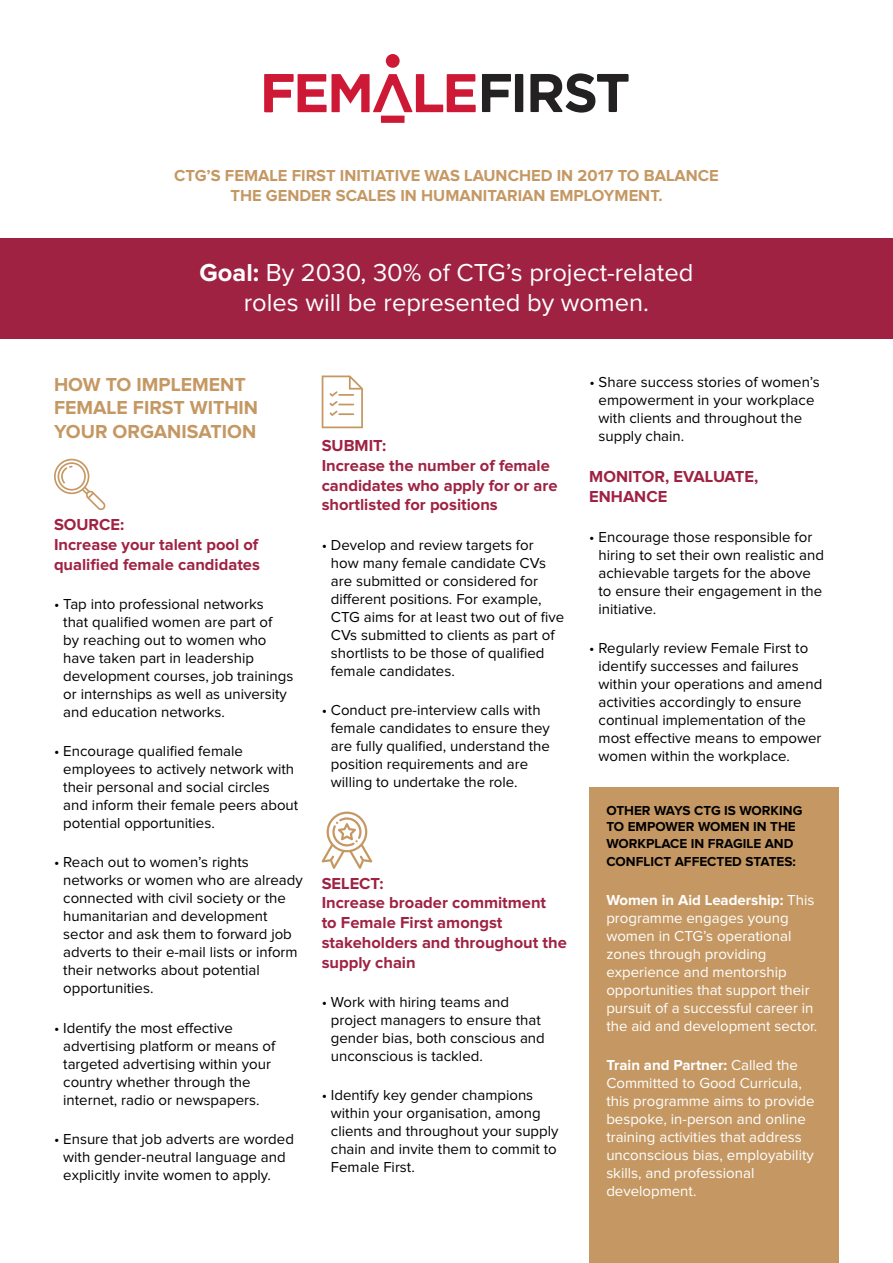
<style>
.page{position:relative;width:893px;height:1263px;background:#fff}
.page>*{position:absolute;margin:0;border:0;box-sizing:border-box;transform-origin:0 0}
.t1{font:25.5px/30.6px "Proxima Nova";color:#fff;text-align:center}
.t2{font:700 19.5px/23.4px "Proxima Nova";color:#c59863}
.t3{font:700 16.5px/19.8px "Proxima Nova";color:#9f2243}
.t4{font:700 16.5px/19.8px "Proxima Nova";color:#c59863;text-align:center}
.t5{font:15px/18px "Proxima Nova";color:#000}
.t6{font:15px/18px "Proxima Nova";color:#fff}
.t7{font:700 13.5px/16.2px "Proxima Nova";color:#000}
.s1{font-weight:700}
</style>
<div class="page">
<div style="left:0;top:238px;width:893px;height:100px;background:#9f2243"></div>
<div style="left:381px;top:116px;width:24px;height:7px;background:#ce1936"></div>
<svg style="left:482px;top:74px;width:29px;height:38px"></svg>
<div style="left:515px;top:74px;width:8px;height:38px;background:#232121"></div>
<svg style="left:530px;top:73px;width:99px;height:40px"></svg>
<div style="left:386px;top:54px;width:14px;height:14px;background:#ce1936;border-radius:50%"></div>
<svg style="left:264px;top:74px;width:212px;height:38px"></svg>
<svg style="left:54px;top:459px;width:51px;height:51px"></svg>
<svg style="left:322px;top:375px;width:41px;height:53px"></svg>
<svg style="left:322px;top:811px;width:50px;height:58px"></svg>
<div style="left:589px;top:787px;width:250px;height:476px;background:#c59863"></div>
<p class="t4" style="left:174px;top:166px;width:546px">CTG’S FEMALE FIRST INITIATIVE WAS LAUNCHED IN 2017 TO BALANCE<br>THE GENDER SCALES IN HUMANITARIAN EMPLOYMENT.</p>
<h1 class="t1" style="left:200px;top:258px;width:495px"><span class="s1">Goal:</span> By 2030, 30% of CTG’s project-related roles will be represented by women.</h1>
<h2 class="t2" style="left:54px;top:374px;width:206px">HOW TO IMPLEMENT<br>FEMALE FIRST WITHIN<br>YOUR ORGANISATION</h2>
<p class="t3" style="left:54px;top:515px;width:207px">SOURCE:<br>Increase your talent pool of qualified female candidates</p>
<p class="t5" style="left:63px;top:595px;width:232px;text-indent:-9px">• Tap into professional networks<br>that qualified women are part of<br>by reaching out to women who have taken part in leadership development courses, job trainings or internships as well as university and education networks.</p>
<p class="t5" style="left:63px;top:743px;width:237px;text-indent:-9px">• Encourage qualified female employees to actively network with their personal and social circles and inform their female peers about potential opportunities.</p>
<p class="t5" style="left:63px;top:854px;width:241px;text-indent:-9px">• Reach out to women’s rights networks or women who are already connected with civil society or the humanitarian and development sector and ask them to forward job adverts to their e-mail lists or inform their networks about potential opportunities.</p>
<p class="t5" style="left:63px;top:1019px;width:214px;text-indent:-9px">• Identify the most effective advertising platform or means of targeted advertising within your country whether through the internet, radio or newspapers.</p>
<p class="t5" style="left:63px;top:1130px;width:232px;text-indent:-9px">• Ensure that job adverts are worded with gender-neutral language and explicitly invite women to apply.</p>
<p class="t3" style="left:322px;top:436px;width:237px">SUBMIT:<br>Increase the number of female candidates who apply for or are shortlisted for positions</p>
<p class="t5" style="left:331px;top:536px;width:235px;text-indent:-9px">• Develop and review targets for how many female candidate CVs are submitted or considered for different positions. For example,<br>CTG aims for at least two out of five<br>CVs submitted to clients as part of shortlists to be those of qualified female candidates.</p>
<p class="t5" style="left:331px;top:702px;width:221px;text-indent:-9px">• Conduct pre-interview calls with female candidates to ensure they are fully qualified, understand the position requirements and are willing to undertake the role.</p>
<p class="t3" style="left:322px;top:874px;width:247px">SELECT:<br>Increase broader commitment<br>to Female First amongst stakeholders and throughout the supply chain</p>
<p class="t5" style="left:331px;top:994px;width:215px;text-indent:-9px">• Work with hiring teams and project managers to ensure that gender bias, both conscious and unconscious is tackled.</p>
<p class="t5" style="left:331px;top:1087px;width:229px;text-indent:-9px">• Identify key gender champions within your organisation, among clients and throughout your supply chain and invite them to commit to<br>Female First.</p>
<p class="t5" style="left:599px;top:374px;width:223px;text-indent:-9px">• Share success stories of women’s empowerment in your workplace with clients and throughout the supply chain.</p>
<p class="t3" style="left:589px;top:468px;width:170px">MONITOR, EVALUATE,<br>ENHANCE</p>
<p class="t5" style="left:599px;top:528px;width:227px;text-indent:-9px">• Encourage those responsible for hiring to set their own realistic and achievable targets for the above to ensure their engagement in the initiative.</p>
<p class="t5" style="left:599px;top:639px;width:225px;text-indent:-9px">• Regularly review Female First to identify successes and failures within your operations and amend activities accordingly to ensure continual implementation of the most effective means to empower women within the workplace.</p>
<p class="t7" style="left:606px;top:803px;width:198px">OTHER WAYS CTG IS WORKING<br>TO EMPOWER WOMEN IN THE<br>WORKPLACE IN FRAGILE AND</p>
<p class="t7" style="left:606px;top:854px;width:191px">CONFLICT AFFECTED STATES:</p>
<p class="t6" style="left:606px;top:891px;width:213px"><span class="s1">Women in Aid Leadership:</span> This programme engages young women in CTG’s operational zones through providing experience and mentorship opportunities that support their pursuit of a successful career in the aid and development sector.</p>
<p class="t6" style="left:606px;top:1057px;width:210px"><span class="s1">Train and Partner:</span> Called the<br>Committed to Good Curricula, this programme aims to provide bespoke, in-person and online training activities that address unconscious bias, employability skills, and professional development.</p>
</div>
